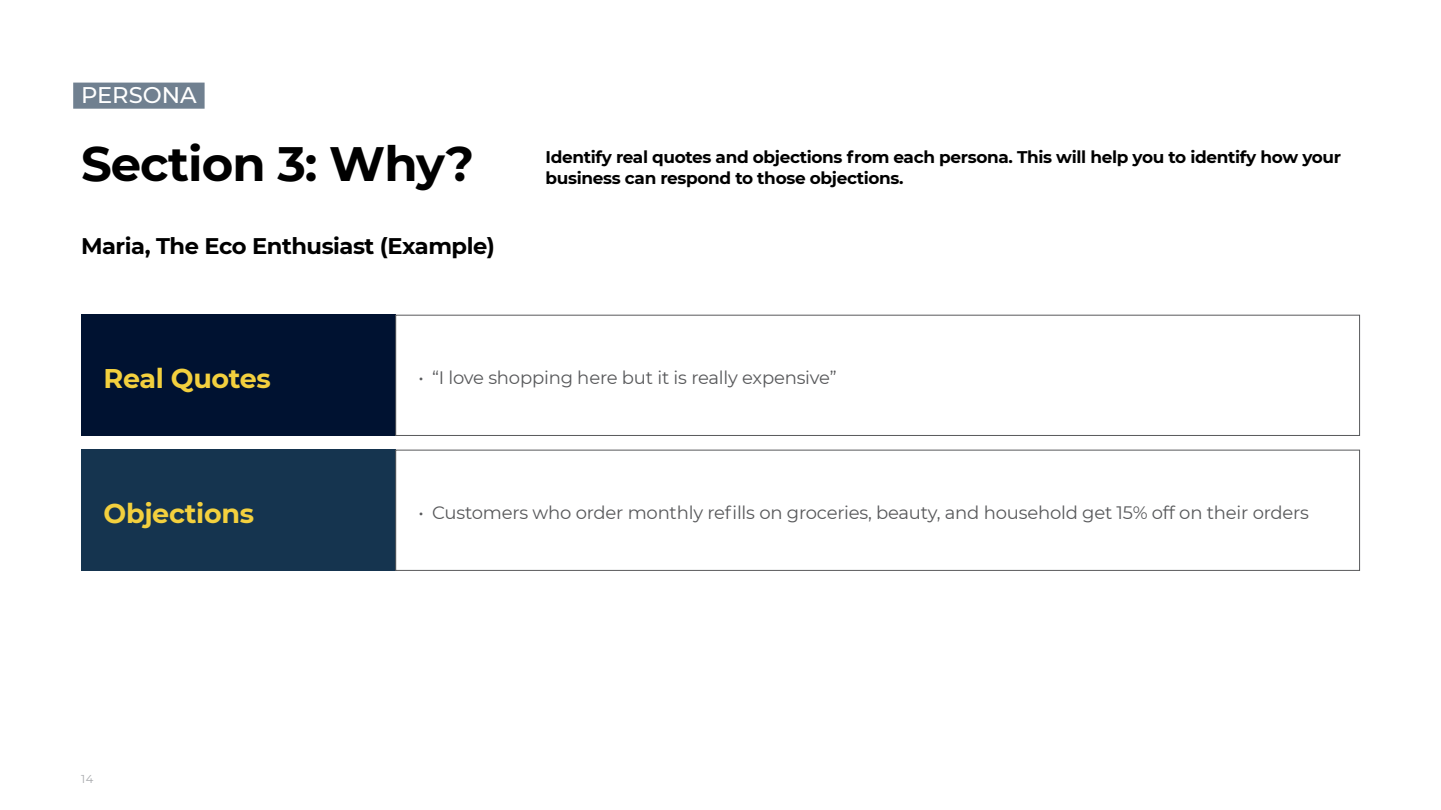
<style>
.page{position:relative;width:1441px;height:810px;background:#fff}
.page>*{position:absolute;margin:0;border:0;box-sizing:border-box;transform-origin:0 0}
.t1{font:700 48.15px "Montserrat";letter-spacing:-.02em;color:#000}
.t2{font:700 27px "Montserrat";letter-spacing:-.01em;color:#f3d03e}
.t3{font:500 22.65px "Montserrat";color:#fff}
.t4{font:700 22.58px "Montserrat";letter-spacing:-.02em;color:#000}
.t5{font:18px "Montserrat";letter-spacing:-.01em;color:#58595b}
.t6{font:700 16.88px/20.2px "Montserrat";letter-spacing:-.02em;color:#000}
.t7{font:11.48px "Montserrat";color:#a7a9ac}
</style>
<div class="page">
<div style="left:73px;top:83px;width:131px;height:26px;background:#708090"></div>
<div style="left:81px;top:315px;width:314px;height:121px;background:#001231"></div>
<div style="left:81px;top:450px;width:314px;height:121px;background:#15344f"></div>
<div style="left:395px;top:315px;width:964px;height:121px;border:1px solid #58595b"></div>
<div style="left:395px;top:450px;width:964px;height:121px;border:1px solid #58595b"></div>
<p class="t3" style="left:81px;top:79px;width:117px">PERSONA</p>
<h1 class="t1" style="left:81px;top:129px;width:394px">Section 3: Why?</h1>
<p class="t6" style="left:545px;top:146px;width:797px">Identify real quotes and objections from each persona. This will help you to identify how your business can respond to those objections.</p>
<p class="t4" style="left:81px;top:229px;width:415px">Maria, The Eco Enthusiast (Example)</p>
<h2 class="t2" style="left:104px;top:359px;width:169px">Real Quotes</h2>
<h2 class="t2" style="left:104px;top:494px;width:152px">Objections</h2>
<p class="t7" style="left:81px;top:771px;width:14px">14</p>
<p class="t5" style="left:418px;top:365px;width:419px">• “I love shopping here but it is really expensive”</p>
<p class="t5" style="left:418px;top:500px;width:891px">• Customers who order monthly refills on groceries, beauty, and household get 15% off on their orders</p>
</div>
